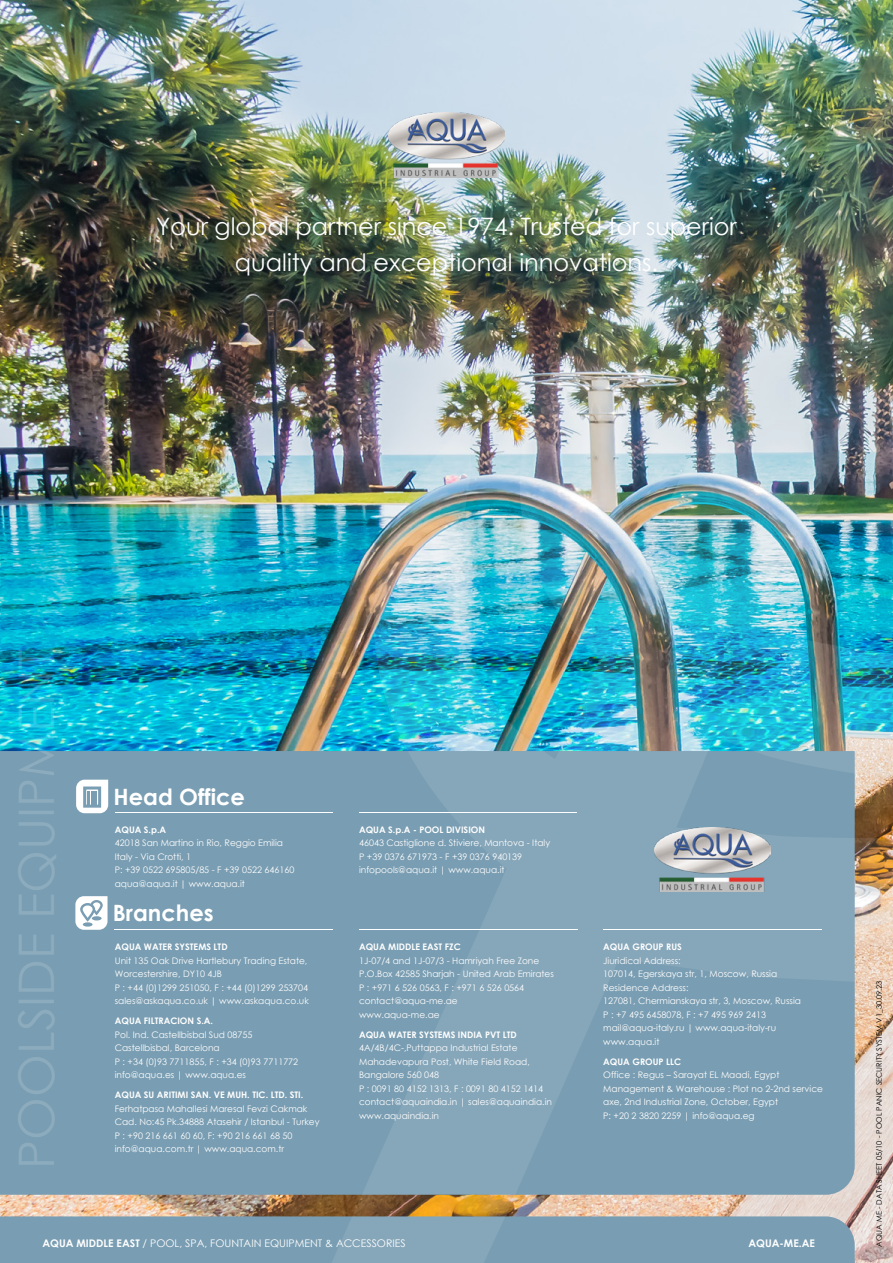
<style>
.page{position:relative;width:893px;height:1263px;background:#fff}
.page>*{position:absolute;margin:0;border:0;box-sizing:border-box;transform-origin:0 0}
.t1{font:24px/36px "Century Gothic";color:#fff;text-align:center}
.t2{font:700 22.5px "Century Gothic";color:#fff}
.t3{font:10.5px "Century Gothic";color:#fff}
.t4{font:700 10.5px "Century Gothic";color:#fff}
.t5{font:9px/13.5px "Century Gothic";color:#fff}
.t6{font:700 9px "Century Gothic";color:#fff}
.t7{font:7.5px "Century Gothic";color:#000}
.s1{font-weight:700}
</style>
<div class="page">
<img style="left:0;top:0;width:321px;height:1216px">
<div style="left:0;top:751px;width:321px;height:444px;background:#799db2"></div>
<div style="left:0;top:1216px;width:321px;height:47px;background:#799db2"></div>
<img style="left:321px;top:0;width:572px;height:1263px">
<hr style="left:359px;top:812px;width:218px;height:1px;background:#fff">
<hr style="left:359px;top:929px;width:218px;height:1px;background:#fff">
<hr style="left:603px;top:929px;width:219px;height:1px;background:#fff">
<hr style="left:115px;top:812px;width:218px;height:1px;background:#fff">
<svg style="left:76px;top:780px;width:32px;height:33px"></svg>
<hr style="left:114px;top:929px;width:219px;height:1px;background:#fff">
<svg style="left:75px;top:896px;width:33px;height:34px"></svg>
<svg style="left:92px;top:916px;width:10px;height:4px"></svg>
<div style="left:83px;top:922px;width:10px;height:5px;background:#799db2;border-radius:50%"></div>
<img style="left:655px;top:827px;width:115px;height:65px">
<h1 class="t1" style="left:156px;top:208px;width:582px">Your global partner since 1974. Trusted for superior quality and exceptional innovations.</h1>
<h2 class="t2" style="left:114px;top:780px;width:133px">Head Office</h2>
<p class="t6" style="left:115px;top:822px;width:53px">AQUA S.p.A</p>
<p class="t5" style="left:115px;top:836px;width:181px">42018 San Martino in Rio, Reggio Emilia<br>Italy - Via Crotti, 1<br>P: +39 0522 695805/85 - F +39 0522 646160 aqua@aqua.it | www.aqua.it</p>
<h2 class="t2" style="left:113px;top:896px;width:102px">Branches</h2>
<p class="t6" style="left:115px;top:940px;width:114px">AQUA WATER SYSTEMS LTD</p>
<p class="t5" style="left:115px;top:954px;width:196px">Unit 135 Oak Drive Hartlebury Trading Estate, Worcestershire, DY10 4JB<br>P : +44 (0)1299 251050, F : +44 (0)1299 253704 sales@askaqua.co.uk | www.askaqua.co.uk</p>
<p class="t6" style="left:115px;top:1014px;width:100px">AQUA FILTRACION S.A.</p>
<p class="t5" style="left:115px;top:1028px;width:185px">Pol. Ind. Castellbisbal Sud 08755<br>Castellbisbal, Barcelona<br>P : +34 (0)93 7711855, F : +34 (0)93 7711772 info@aqua.es | www.aqua.es</p>
<p class="t6" style="left:115px;top:1088px;width:190px">AQUA SU ARITIMI SAN. VE MUH. TIC. LTD. STI.</p>
<p class="t5" style="left:115px;top:1101px;width:206px">Ferhatpasa Mahallesi Maresal Fevzi Cakmak Cad. No:45 Pk.34888 Atasehir / Istanbul - Turkey P : +90 216 661 60 60, F: +90 216 661 68 50 info@aqua.com.tr | www.aqua.com.tr</p>
<p class="t6" style="left:359px;top:822px;width:127px">AQUA S.p.A - POOL DIVISION</p>
<p class="t5" style="left:359px;top:836px;width:193px">46043 Castiglione d. Stiviere, Mantova - Italy<br>P +39 0376 671973 - F +39 0376 940139 infopools@aqua.it | www.aqua.it</p>
<p class="t6" style="left:359px;top:940px;width:103px">AQUA MIDDLE EAST FZC</p>
<p class="t5" style="left:359px;top:954px;width:196px">1J-07/4 and 1J-07/3 - Hamriyah Free Zone<br>P.O.Box 42585 Sharjah - United Arab Emirates<br>P : +971 6 526 0563, F : +971 6 526 0564 contact@aqua-me.ae<br>www.aqua-me.ae</p>
<p class="t6" style="left:359px;top:1028px;width:159px">AQUA WATER SYSTEMS INDIA PVT LTD</p>
<p class="t5" style="left:359px;top:1041px;width:194px">4A/4B/4C-,Puttappa Industrial Estate Mahadevapura Post, White Field Road, Bangalore 560 048<br>P : 0091 80 4152 1313, F : 0091 80 4152 1414 contact@aquaindia.in | sales@aquaindia.in www.aquaindia.in</p>
<p class="t6" style="left:603px;top:940px;width:80px">AQUA GROUP RUS</p>
<p class="t5" style="left:603px;top:954px;width:199px">Jiuridical Address:<br>107014, Egerskaya str, 1, Moscow, Russia<br>Residence Address:<br>127081, Chermianskaya str, 3, Moscow, Russia<br>P : +7 495 6458078, F : +7 495 969 2413 mail@aqua-italy.ru | www.aqua-italy-ru www.aqua.it</p>
<p class="t6" style="left:603px;top:1055px;width:79px">AQUA GROUP LLC</p>
<p class="t5" style="left:603px;top:1068px;width:221px">Office : Regus – Sarayat EL Maadi, Egypt Management &amp; Warehouse : Plot no 2-2nd service axe, 2nd Industrial Zone, October, Egypt<br>P: +20 2 3820 2259 | info@aqua.eg</p>
<p class="t3" style="left:43px;top:1235px;width:365px"><span class="s1">AQUA MIDDLE EAST</span> / POOL, SPA, FOUNTAIN EQUIPMENT &amp; ACCESSORIES</p>
<p class="t4" style="left:748px;top:1235px;width:68px">AQUA-ME.AE</p>
<p class="t7" style="left:874px;top:1247px;width:268px;rotate:-90deg">AQUA ME - DATA SHEET 05/10 - POOL PANIC SECURITY SYSTEM V1_30.09.23</p>
</div>
